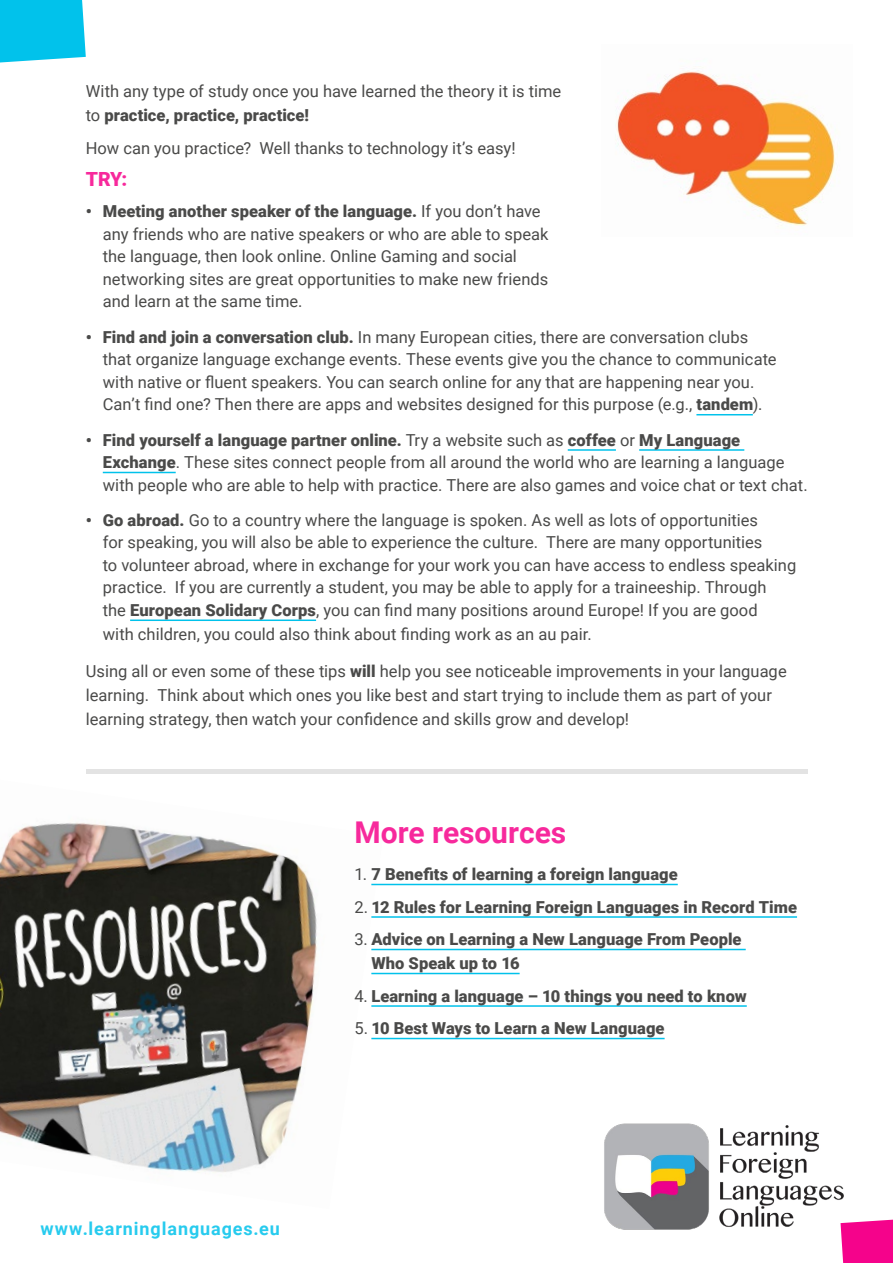
<style>
.page{position:relative;width:893px;height:1263px;background:#fff}
.page>*{position:absolute;margin:0;border:0;box-sizing:border-box;transform-origin:0 0}
.t1{font:700 30px "Roboto";color:#f7299c}
.t2{font:900 19.5px "Roboto";color:#f7299c}
.t3{font:700 18px "Roboto";letter-spacing:.05em;color:#27cbee}
.t4{font:16.5px/22.5px "Roboto";color:#4a4a49}
.t5{font:900 16.5px/24px "Roboto";letter-spacing:.005em;color:#4a4a49}
.s1{font-weight:900}
.s2{font-weight:400}
</style>
<div class="page">
<img style="left:616px;top:71px;width:219px;height:155px">
<svg style="left:0;top:0;width:86px;height:62px;background:#10c5ec"></svg>
<img style="left:0;top:822px;width:383px;height:350px">
<div style="left:841px;top:1220px;width:52px;height:43px;background:#f5038b"></div>
<hr style="left:371px;top:884px;width:307px;height:1px;background:#01c2eb">
<hr style="left:371px;top:916px;width:426px;height:2px;background:#01c2eb">
<hr style="left:371px;top:949px;width:375px;height:1px;background:#01c2eb">
<hr style="left:371px;top:973px;width:149px;height:1px;background:#01c2eb">
<hr style="left:371px;top:1005px;width:376px;height:2px;background:#01c2eb">
<hr style="left:371px;top:1038px;width:294px;height:1px;background:#01c2eb">
<hr style="left:86px;top:770px;width:721px;height:4px;background:#e3e3e3">
<img style="left:604px;top:1123px;width:245px;height:111px">
<hr style="left:696px;top:414px;width:57px;height:1px;background:#01c2eb">
<hr style="left:568px;top:449px;width:48px;height:2px;background:#01c2eb">
<hr style="left:639px;top:449px;width:105px;height:2px;background:#01c2eb">
<hr style="left:103px;top:472px;width:73px;height:1px;background:#01c2eb">
<hr style="left:130px;top:619px;width:186px;height:2px;background:#01c2eb">
<p class="t4" style="left:86px;top:79px;width:477px;line-height:24px">With any type of study once you have learned the theory it is time to <span class="s1">practice, practice, practice!</span></p>
<p class="t4" style="left:86px;top:136px;width:431px">How can you practice? Well thanks to technology it’s easy!</p>
<p class="t2" style="left:86px;top:166px;width:43px">TRY:</p>
<p class="t4" style="left:103px;top:200px;width:447px;text-indent:-17px"><span class="s1">• Meeting another speaker of the language.</span> If you don’t have any friends who are native speakers or who are able to speak the language, then look online. Online Gaming and social networking sites are great opportunities to make new friends and learn at the same time.</p>
<p class="t4" style="left:103px;top:325px;width:675px;text-indent:-17px"><span class="s1">• Find and join a conversation club.</span> In many European cities, there are conversation clubs that organize language exchange events. These events give you the chance to communicate with native or fluent speakers. You can search online for any that are happening near you.<br>Can’t find one? Then there are apps and websites designed for this purpose (e.g., <span class="s1">tandem</span>).</p>
<p class="t4" style="left:103px;top:428px;width:706px;text-indent:-17px"><span class="s1">• Find yourself a language partner online.</span> Try a website such as <span class="s1">coffee</span> or <span class="s1">My Language<br>Exchange</span>. These sites connect people from all around the world who are learning a language with people who are able to help with practice. There are also games and voice chat or text chat.</p>
<p class="t4" style="left:103px;top:508px;width:695px;text-indent:-17px"><span class="s1">• Go abroad.</span> Go to a country where the language is spoken. As well as lots of opportunities<br>for speaking, you will also be able to experience the culture. There are many opportunities<br>to volunteer abroad, where in exchange for your work you can have access to endless speaking practice. If you are currently a student, you may be able to apply for a traineeship. Through<br>the <span class="s1">European Solidary Corps</span>, you can find many positions around Europe! If you are good</p>
<p class="t4" style="left:103px;top:622px;width:490px">with children, you could also think about finding work as an au pair.</p>
<p class="t4" style="left:86px;top:658px;width:702px;line-height:24px">Using all or even some of these tips <span class="s1">will</span> help you see noticeable improvements in your language learning. Think about which ones you like best and start trying to include them as part of your learning strategy, then watch your confidence and skills grow and develop!</p>
<p class="t3" style="left:40px;top:1216px;width:241px">www.learninglanguages.eu</p>
<h1 class="t1" style="left:354px;top:811px;width:213px">More resources</h1>
<p class="t5" style="left:354px;top:861px;width:325px"><span class="s2">1.</span> 7 Benefits of learning a foreign language</p>
<p class="t5" style="left:354px;top:894px;width:444px"><span class="s2">2.</span> 12 Rules for Learning Foreign Languages in Record Time</p>
<p class="t5" style="left:371px;top:926px;width:372px;text-indent:-17px"><span class="s2">3.</span> Advice on Learning a New Language From People<br>Who Speak up to 16</p>
<p class="t5" style="left:354px;top:983px;width:394px"><span class="s2">4.</span> Learning a language – 10 things you need to know</p>
<p class="t5" style="left:354px;top:1015px;width:312px"><span class="s2">5.</span> 10 Best Ways to Learn a New Language</p>
</div>
